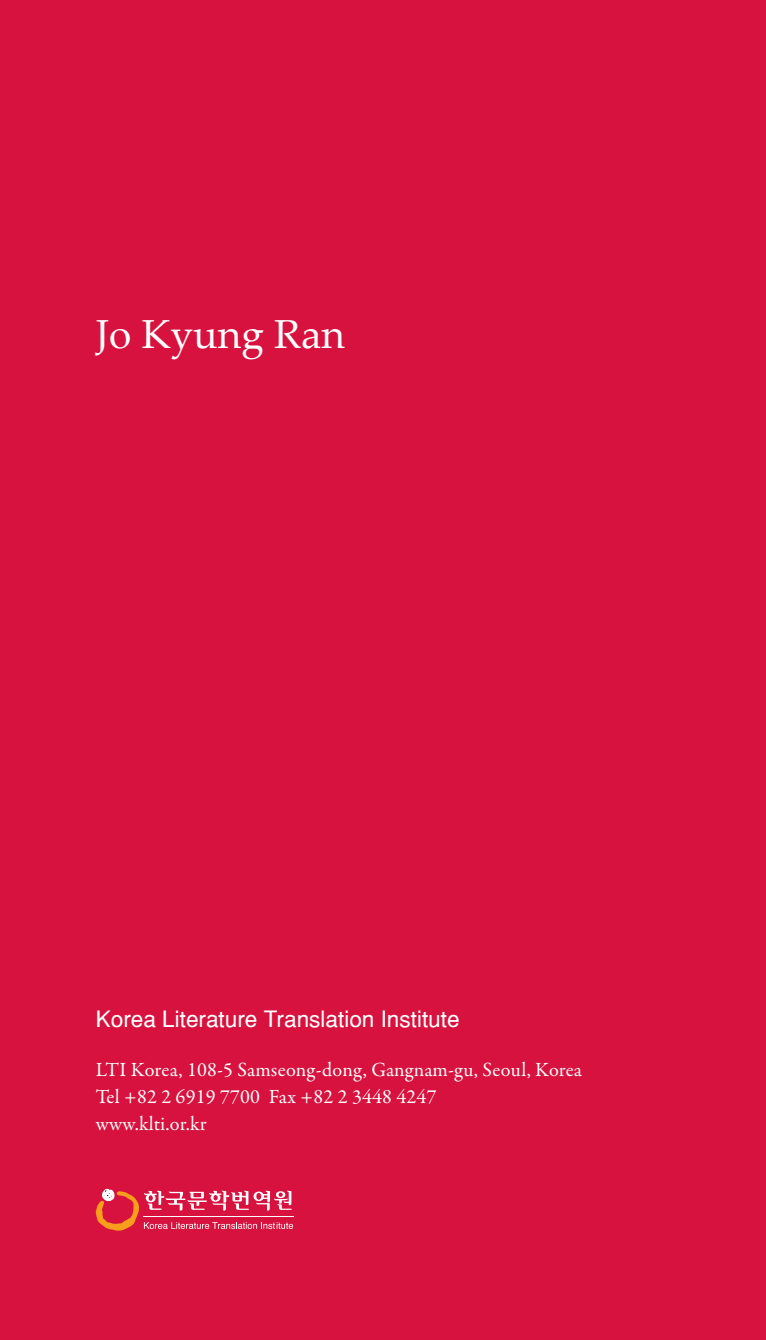
<style>
.page{position:relative;width:766px;height:1340px;background:#fff}
.page>*{position:absolute;margin:0;border:0;box-sizing:border-box;transform-origin:0 0}
.t1{font:40.5px "Palatino Linotype";color:#fff}
.t2{font:22.5px "Helvetica";color:#fff}
.t3{font:20.25px "Garamond Premr Pro";letter-spacing:.01em;color:#fff}
</style>
<div class="page">
<div style="left:0;top:0;width:765px;height:1339px;background:#d7123e"></div>
<hr style="left:143px;top:1215px;width:151px;height:1px;background:#fff">
<svg style="left:95px;top:1188px;width:198px;height:43px"></svg>
<p class="t1" style="left:96px;top:305px;width:251px">Jo Kyung Ran</p>
<p class="t2" style="left:96px;top:1005px;width:365px">Korea Literature Translation Institute</p>
<p class="t3" style="left:96px;top:1057px;width:487px">LTI Korea, 108-5 Samseong-dong, Gangnam-gu, Seoul, Korea</p>
<p class="t3" style="left:96px;top:1084px;width:342px">Tel +82 2 6919 7700 Fax +82 2 3448 4247</p>
<p class="t3" style="left:96px;top:1111px;width:112px">www.klti.or.kr</p>
</div>
